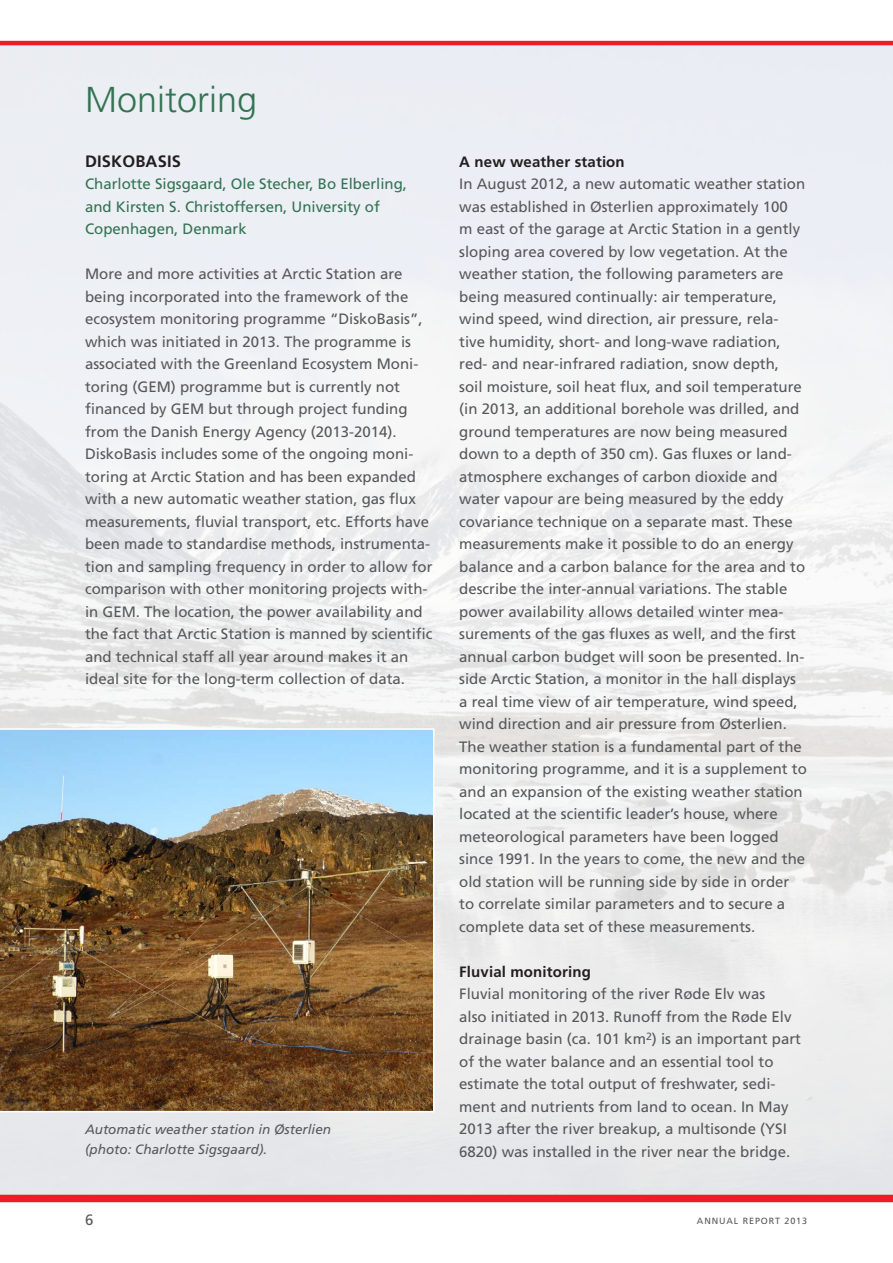
<style>
.page{position:relative;width:893px;height:1263px;background:#fff}
.page>*{position:absolute;margin:0;border:0;box-sizing:border-box;transform-origin:0 0}
.Overskrift{font:300 36px "Frutiger LT Std";color:#347352}
.Mellemrubrik{font:700 16.5px "Frutiger LT Std";letter-spacing:.01em;color:#231f20}
.Brød{font:15px/22.5px "Frutiger LT Std";color:#57585a}
.Forfatter{font:15px/22.5px "Frutiger LT Std";color:#347352}
.Mellemrubrik-2{font:700 15px "Frutiger LT Std";letter-spacing:.01em;color:#231f20}
.Billedtekst{font:italic 13.5px/19.5px "Frutiger LT Std";color:#57585a}
.t1{font:9px "Frutiger LT Std";letter-spacing:.1em;color:#57585a}
</style>
<div class="page">
<hr style="left:0;top:41px;width:893px;height:4px;background:#ee1c28">
<div style="left:0;top:1195px;width:893px;height:7px;background:#ee1c28"></div>
<img style="left:0;top:728px;width:434px;height:383px">
<p class="Overskrift" style="left:85px;top:79px;width:174px">Monitoring</p>
<p class="Mellemrubrik" style="left:85px;top:151px;width:97px">DISKOBASIS</p>
<p class="Forfatter" style="left:85px;top:173px;width:324px">Charlotte Sigsgaard, Ole Stecher, Bo Elberling, and Kirsten S. Christoffersen, University of<br>Copenhagen, Denmark</p>
<p class="Brød" style="left:85px;top:263px;width:349px">More and more activities at Arctic Station are being incorporated into the framework of the ecosystem monitoring programme “DiskoBasis”, which was initiated in 2013. The programme is associated with the Greenland Ecosystem Moni&shy;toring (GEM) programme but is currently not financed by GEM but through project funding from the Danish Energy Agency (2013-2014).<br>DiskoBasis includes some of the ongoing moni&shy;toring at Arctic Station and has been expanded with a new automatic weather station, gas flux measurements, fluvial transport, etc. Efforts have been made to standardise methods, instrumenta&shy;tion and sampling frequency in order to allow for comparison with other monitoring projects with&shy;in GEM. The location, the power availability and the fact that Arctic Station is manned by scientific and technical staff all year around makes it an ideal site for the long-term collection of data.</p>
<p class="Billedtekst" style="left:85px;top:1120px;width:248px">Automatic weather station in Østerlien (photo: Charlotte Sigsgaard).</p>
<p class="Mellemrubrik-2" style="left:459px;top:152px;width:167px">A new weather station</p>
<p class="Brød" style="left:459px;top:173px;width:349px">In August 2012, a new automatic weather station was established in Østerlien approximately 100<br>m east of the garage at Arctic Station in a gently sloping area covered by low vegetation. At the weather station, the following parameters are being measured continually: air temperature, wind speed, wind direction, air pressure, rela&shy;tive humidity, short- and long-wave radiation, red- and near-infrared radiation, snow depth,<br>soil moisture, soil heat flux, and soil temperature (in 2013, an additional borehole was drilled, and ground temperatures are now being measured down to a depth of 350 cm). Gas fluxes or land&shy;atmosphere exchanges of carbon dioxide and water vapour are being measured by the eddy covariance technique on a separate mast. These measurements make it possible to do an energy balance and a carbon balance for the area and to describe the inter-annual variations. The stable power availability allows detailed winter mea&shy;surements of the gas fluxes as well, and the first annual carbon budget will soon be presented. In&shy;side Arctic Station, a monitor in the hall displays a real time view of air temperature, wind speed, wind direction and air pressure from Østerlien.<br>The weather station is a fundamental part of the monitoring programme, and it is a supplement to and an expansion of the existing weather station located at the scientific leader’s house, where meteorological parameters have been logged since 1991. In the years to come, the new and the old station will be running side by side in order to correlate similar parameters and to secure a complete data set of these measurements.</p>
<p class="Mellemrubrik-2" style="left:459px;top:962px;width:133px">Fluvial monitoring</p>
<p class="Brød" style="left:459px;top:983px;width:343px">Fluvial monitoring of the river Røde Elv was<br>also initiated in 2013. Runoff from the Røde Elv drainage basin (ca. 101 km<sup>2</sup>) is an important part of the water balance and an essential tool to estimate the total output of freshwater, sedi&shy;ment and nutrients from land to ocean. In May 2013 after the river breakup, a multisonde (YSI 6820) was installed in the river near the bridge.</p>
<p class="Brød" style="left:85px;top:1208px;width:10px">6</p>
<p class="t1" style="left:697px;top:1216px;width:112px">ANNUAL REPORT 2013</p>
</div>
